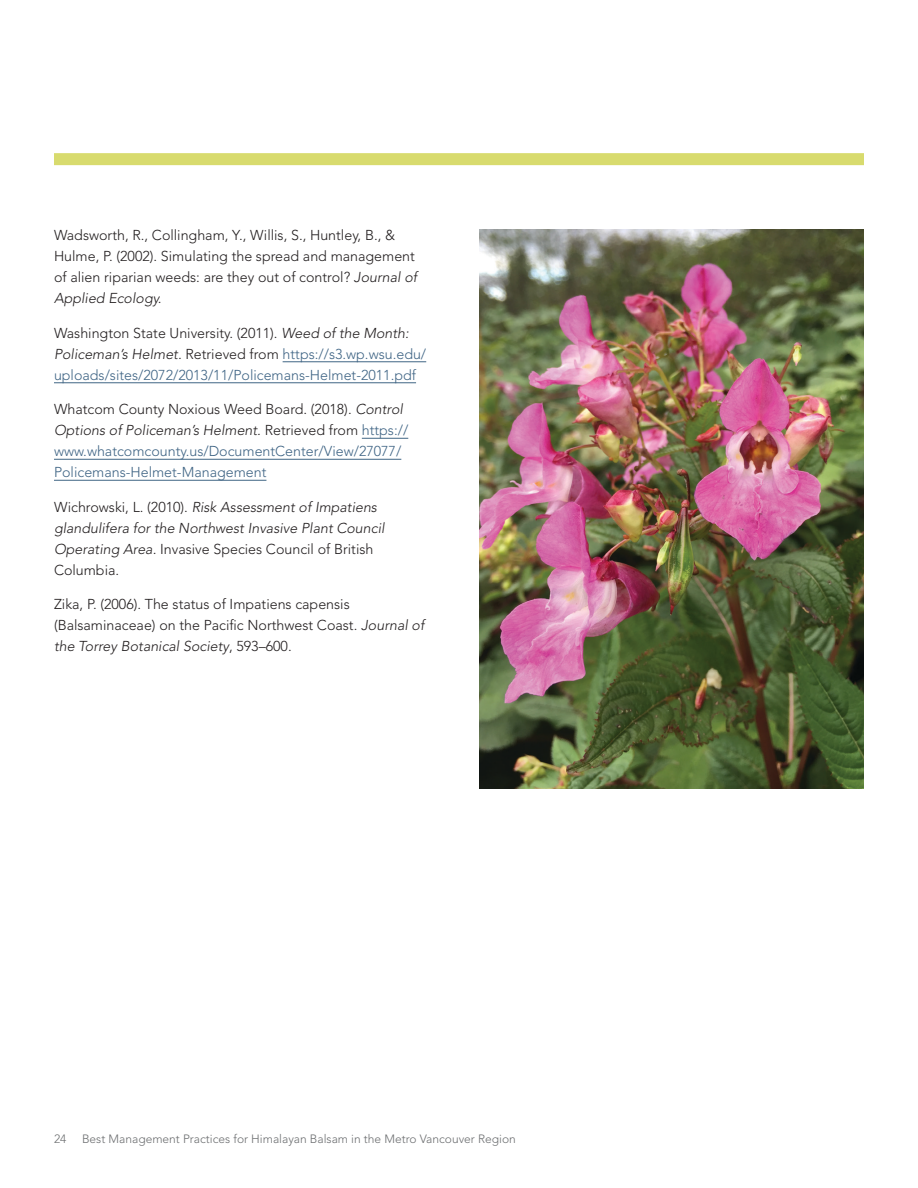
<style>
.page{position:relative;width:918px;height:1188px;background:#fff}
.page>*{position:absolute;margin:0;border:0;box-sizing:border-box;transform-origin:0 0}
.Bibliography{font:300 14.25px/21px "Avenir LT Std";color:#406585}
.Bibliography-2{font:300 14.25px/21px "Avenir LT Std";color:#231f20}
.Bibliography-3{font:italic 300 14.25px/21px "Avenir LT Std";color:#231f20}
.t1{font:300 12px "Avenir LT Std";color:#6d6f71}
.s1{font-style:italic}
.s2{color:#231f20}
.s3{font-style:italic;color:#231f20}
.s4{font-style:normal}
</style>
<div class="page">
<hr style="left:283px;top:362px;width:143px;height:1px;background:#406585">
<hr style="left:54px;top:383px;width:362px;height:1px;background:#406585">
<hr style="left:362px;top:438px;width:46px;height:1px;background:#406585">
<hr style="left:54px;top:459px;width:347px;height:1px;background:#406585">
<hr style="left:54px;top:480px;width:212px;height:1px;background:#406585">
<img style="left:479px;top:230px;width:385px;height:558px">
<div style="left:54px;top:153px;width:810px;height:12px;background:#d8db6e"></div>
<p class="Bibliography-2" style="left:54px;top:225px;width:365px">Wadsworth, R., Collingham, Y., Willis, S., Huntley, B., &amp; Hulme, P. (2002). Simulating the spread and management of alien riparian weeds: are they out of control? <span class="s1">Journal of Applied Ecology.</span></p>
<p class="Bibliography" style="left:54px;top:322px;width:374px"><span class="s2">Washington State University. (2011).</span> <span class="s3">Weed of the Month:<br>Policeman’s Helmet.</span> <span class="s2">Retrieved from</span> https://s3.wp.wsu.edu/ uploads/sites/2072/2013/11/Policemans-Helmet-2011.pdf</p>
<p class="Bibliography" style="left:54px;top:399px;width:356px"><span class="s2">Whatcom County Noxious Weed Board. (2018).</span> <span class="s3">Control Options of Policeman’s Helment.</span> <span class="s2">Retrieved from</span> https:// www.whatcomcounty.us/DocumentCenter/View/27077/ Policemans-Helmet-Management</p>
<p class="Bibliography-3" style="left:54px;top:497px;width:332px"><span class="s4">Wichrowski, L. (2010).</span> Risk Assessment of Impatiens glandulifera for the Northwest Invasive Plant Council Operating Area. <span class="s4">Invasive Species Council of British Columbia.</span></p>
<p class="Bibliography-2" style="left:54px;top:594px;width:372px">Zika, P. (2006). The status of Impatiens capensis (Balsaminaceae) on the Pacific Northwest Coast. <span class="s1">Journal of the Torrey Botanical Society</span>, 593–600.</p>
<p class="t1" style="left:54px;top:1132px;width:14px">24</p>
<p class="t1" style="left:82px;top:1132px;width:435px">Best Management Practices for Himalayan Balsam in the Metro Vancouver Region</p>
</div>
